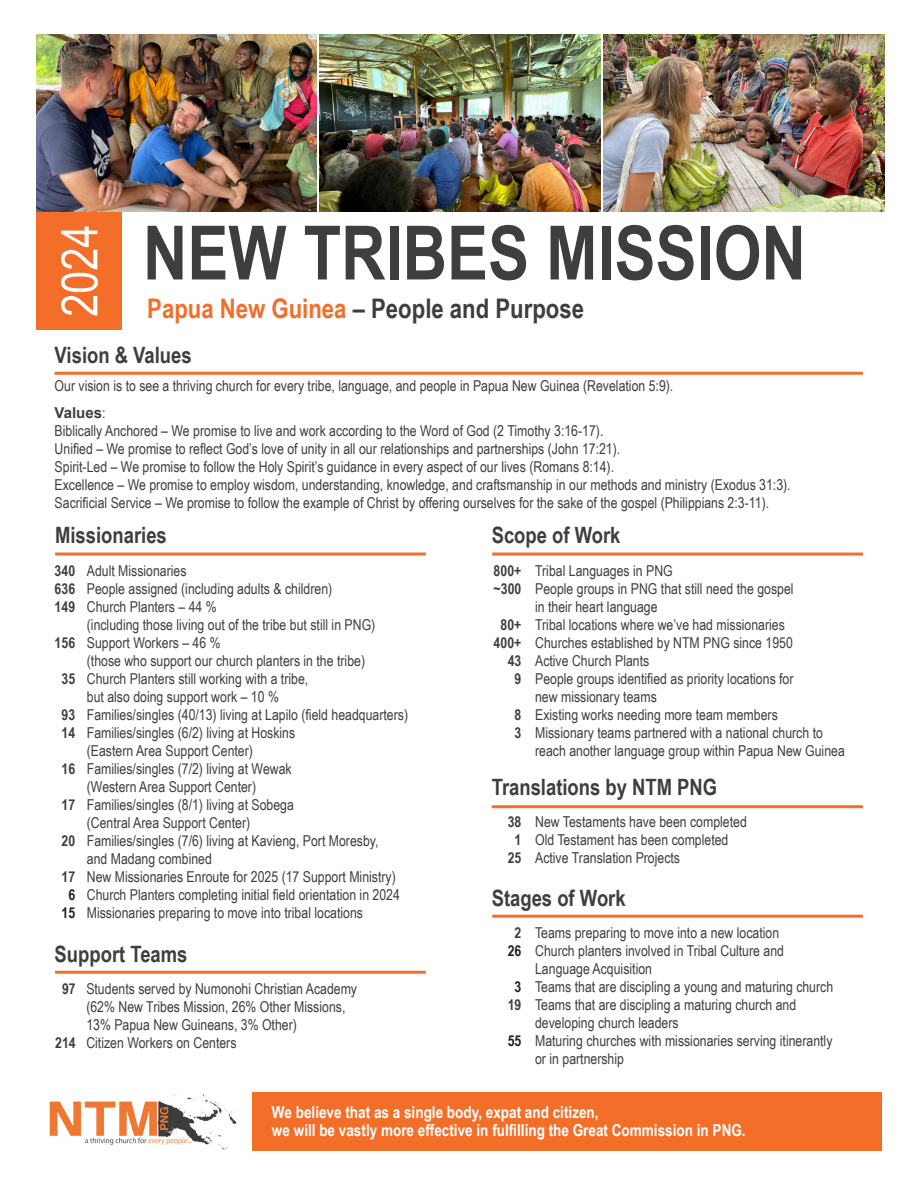
<style>
.page{position:relative;width:918px;height:1188px;background:#fff}
.page>*{position:absolute;margin:0;border:0;box-sizing:border-box;transform-origin:0 0}
.t1{font:700 75px "Arial Narrow";color:#3e3e3f}
.t2{font:50.7px "Arial Narrow";color:#fff}
.t3{font:700 27px "Arial Narrow";color:#3e3e3f}
.t4{font:700 22.5px "Arial Narrow";color:#3e3e3f}
.t5{font:700 16.5px/18px "Arial Narrow";color:#fff}
.t6{font:15px/18px "Arial Narrow";color:#3e3e3f}
.t7{font:700 15px/18px "Arial Narrow";color:#3e3e3f}
.t8{font:700 15px "Arial Narrow";color:#231f20}
.t9{font:700 15px "Arial";color:#3e3e3f}
.s1{color:#f36e29}
.s2{font-family:"Arial Narrow";font-weight:400}
</style>
<div class="page">
<img style="left:320px;top:34px;width:281px;height:177px">
<div style="left:36px;top:211px;width:86px;height:119px;background:#f36e29"></div>
<hr style="left:55px;top:372px;width:808px;height:3px;background:#f36e29">
<hr style="left:55px;top:553px;width:371px;height:3px;background:#f36e29">
<hr style="left:492px;top:805px;width:371px;height:3px;background:#f36e29">
<hr style="left:492px;top:915px;width:371px;height:3px;background:#f36e29">
<hr style="left:492px;top:553px;width:371px;height:3px;background:#f36e29">
<hr style="left:55px;top:971px;width:371px;height:3px;background:#f36e29">
<img style="left:604px;top:34px;width:281px;height:177px">
<div style="left:253px;top:1092px;width:629px;height:59px;background:#f36e29"></div>
<img style="left:49px;top:1091px;width:188px;height:59px">
<img style="left:36px;top:34px;width:281px;height:177px">
<p class="t2" style="left:42px;top:317px;width:94px;rotate:-90deg">2024</p>
<p class="t1" style="left:143px;top:196px;width:664px">NEW TRIBES MISSION</p>
<p class="t3" style="left:147px;top:288px;width:438px"><span class="s1">Papua New Guinea</span> – People and Purpose</p>
<p class="t4" style="left:55px;top:338px;width:139px">Vision &amp; Values</p>
<p class="t6" style="left:55px;top:376px;width:620px">Our vision is to see a thriving church for every tribe, language, and people in Papua New Guinea (Revelation 5:9).</p>
<p class="t9" style="left:55px;top:402px;width:52px">Values<span class="s2">:</span></p>
<p class="t6" style="left:55px;top:421px;width:550px">Biblically Anchored – We promise to live and work according to the Word of God (2 Timothy 3:16-17).</p>
<p class="t6" style="left:55px;top:439px;width:567px">Unified – We promise to reflect God’s love of unity in all our relationships and partnerships (John 17:21).</p>
<p class="t6" style="left:55px;top:457px;width:561px">Spirit-Led – We promise to follow the Holy Spirit’s guidance in every aspect of our lives (Romans 8:14).</p>
<p class="t6" style="left:55px;top:475px;width:738px">Excellence – We promise to employ wisdom, understanding, knowledge, and craftsmanship in our methods and ministry (Exodus 31:3).</p>
<p class="t6" style="left:55px;top:493px;width:716px">Sacrificial Service – We promise to follow the example of Christ by offering ourselves for the sake of the gospel (Philippians 2:3-11).</p>
<p class="t4" style="left:55px;top:518px;width:113px">Missionaries</p>
<p class="t6" style="left:87px;top:561px;width:247px">Adult Missionaries<br>People assigned (including adults &amp; children)</p>
<p class="t6" style="left:87px;top:597px;width:131px">Church Planters – 44 %</p>
<p class="t6" style="left:87px;top:615px;width:290px">(including those living out of the tribe but still in PNG)</p>
<p class="t6" style="left:87px;top:633px;width:135px">Support Workers – 46 %</p>
<p class="t6" style="left:87px;top:651px;width:280px">(those who support our church planters in the tribe)</p>
<p class="t6" style="left:87px;top:669px;width:223px">Church Planters still working with a tribe,</p>
<p class="t6" style="left:87px;top:687px;width:194px">but also doing support work – 10 %</p>
<p class="t6" style="left:87px;top:705px;width:323px">Families/singles (40/13) living at Lapilo (field headquarters)</p>
<p class="t6" style="left:87px;top:723px;width:210px">Families/singles (6/2) living at Hoskins</p>
<p class="t6" style="left:87px;top:741px;width:168px">(Eastern Area Support Center)</p>
<p class="t6" style="left:87px;top:759px;width:206px">Families/singles (7/2) living at Wewak</p>
<p class="t6" style="left:87px;top:777px;width:171px">(Western Area Support Center)</p>
<p class="t6" style="left:87px;top:795px;width:209px">Families/singles (8/1) living at Sobega</p>
<p class="t6" style="left:87px;top:813px;width:165px">(Central Area Support Center)</p>
<p class="t6" style="left:87px;top:831px;width:293px">Families/singles (7/6) living at Kavieng, Port Moresby,</p>
<p class="t6" style="left:87px;top:849px;width:127px">and Madang combined</p>
<p class="t6" style="left:87px;top:867px;width:310px">New Missionaries Enroute for 2025 (17 Support Ministry)</p>
<p class="t6" style="left:87px;top:885px;width:315px">Church Planters completing initial field orientation in 2024</p>
<p class="t6" style="left:87px;top:903px;width:278px">Missionaries preparing to move into tribal locations</p>
<p class="t7" style="left:55px;top:561px;width:22px">340</p>
<p class="t7" style="left:55px;top:579px;width:22px">636</p>
<p class="t7" style="left:55px;top:597px;width:22px">149</p>
<p class="t7" style="left:55px;top:633px;width:22px">156</p>
<p class="t7" style="left:62px;top:669px;width:15px">35</p>
<p class="t7" style="left:62px;top:705px;width:15px">93<br>14</p>
<p class="t7" style="left:62px;top:759px;width:15px">16</p>
<p class="t7" style="left:62px;top:795px;width:15px">17</p>
<p class="t7" style="left:62px;top:831px;width:15px">20</p>
<p class="t7" style="left:62px;top:867px;width:15px">17</p>
<p class="t8" style="left:68px;top:883px;width:8px">6</p>
<p class="t8" style="left:62px;top:901px;width:15px">15</p>
<p class="t4" style="left:55px;top:937px;width:134px">Support Teams</p>
<p class="t6" style="left:86px;top:979px;width:272px">Students served by Numonohi Christian Academy</p>
<p class="t6" style="left:86px;top:997px;width:261px">(62% New Tribes Mission, 26% Other Missions,</p>
<p class="t6" style="left:86px;top:1015px;width:212px">13% Papua New Guineans, 3% Other)</p>
<p class="t6" style="left:86px;top:1033px;width:152px">Citizen Workers on Centers</p>
<p class="t7" style="left:62px;top:979px;width:15px">97</p>
<p class="t7" style="left:55px;top:1033px;width:22px">214</p>
<p class="t4" style="left:492px;top:518px;width:130px">Scope of Work</p>
<p class="t6" style="left:535px;top:561px;width:139px">Tribal Languages in PNG</p>
<p class="t6" style="left:535px;top:579px;width:260px">People groups in PNG that still need the gospel in their heart language</p>
<p class="t6" style="left:535px;top:615px;width:251px">Tribal locations where we’ve had missionaries</p>
<p class="t6" style="left:535px;top:633px;width:259px">Churches established by NTM PNG since 1950</p>
<p class="t6" style="left:535px;top:651px;width:116px">Active Church Plants</p>
<p class="t6" style="left:535px;top:669px;width:260px">People groups identified as priority locations for new missionary teams</p>
<p class="t6" style="left:535px;top:705px;width:244px">Existing works needing more team members</p>
<p class="t6" style="left:535px;top:723px;width:311px">Missionary teams partnered with a national church to reach another language group within Papua New Guinea</p>
<p class="t7" style="left:494px;top:561px;width:29px">800+</p>
<p class="t7" style="left:494px;top:579px;width:29px">~300</p>
<p class="t7" style="left:501px;top:615px;width:22px">80+</p>
<p class="t7" style="left:494px;top:633px;width:29px">400+</p>
<p class="t7" style="left:508px;top:651px;width:15px">43</p>
<p class="t7" style="left:515px;top:669px;width:8px">9</p>
<p class="t7" style="left:515px;top:705px;width:8px">8</p>
<p class="t7" style="left:515px;top:723px;width:8px">3</p>
<p class="t4" style="left:492px;top:770px;width:227px">Translations by NTM PNG</p>
<p class="t6" style="left:535px;top:812px;width:213px">New Testaments have been completed</p>
<p class="t6" style="left:535px;top:830px;width:195px">Old Testament has been completed<br>Active Translation Projects</p>
<p class="t7" style="left:508px;top:812px;width:15px">38</p>
<p class="t7" style="left:515px;top:830px;width:8px">1</p>
<p class="t7" style="left:508px;top:848px;width:15px">25</p>
<p class="t4" style="left:492px;top:881px;width:135px">Stages of Work</p>
<p class="t6" style="left:535px;top:923px;width:246px">Teams preparing to move into a new location</p>
<p class="t6" style="left:535px;top:941px;width:300px">Church planters involved in Tribal Culture and Language Acquisition<br>Teams that are discipling a young and maturing church Teams that are discipling a maturing church and developing church leaders</p>
<p class="t6" style="left:535px;top:1031px;width:299px">Maturing churches with missionaries serving itinerantly or in partnership</p>
<p class="t7" style="left:515px;top:923px;width:8px">2</p>
<p class="t8" style="left:508px;top:939px;width:15px">26</p>
<p class="t8" style="left:515px;top:975px;width:8px">3</p>
<p class="t7" style="left:508px;top:995px;width:15px">19</p>
<p class="t8" style="left:508px;top:1029px;width:15px">55</p>
<p class="t5" style="left:272px;top:1102px;width:475px">We believe that as a single body, expat and citizen,<br>we will be vastly more effective in fulfilling the Great Commission in PNG.</p>
</div>
